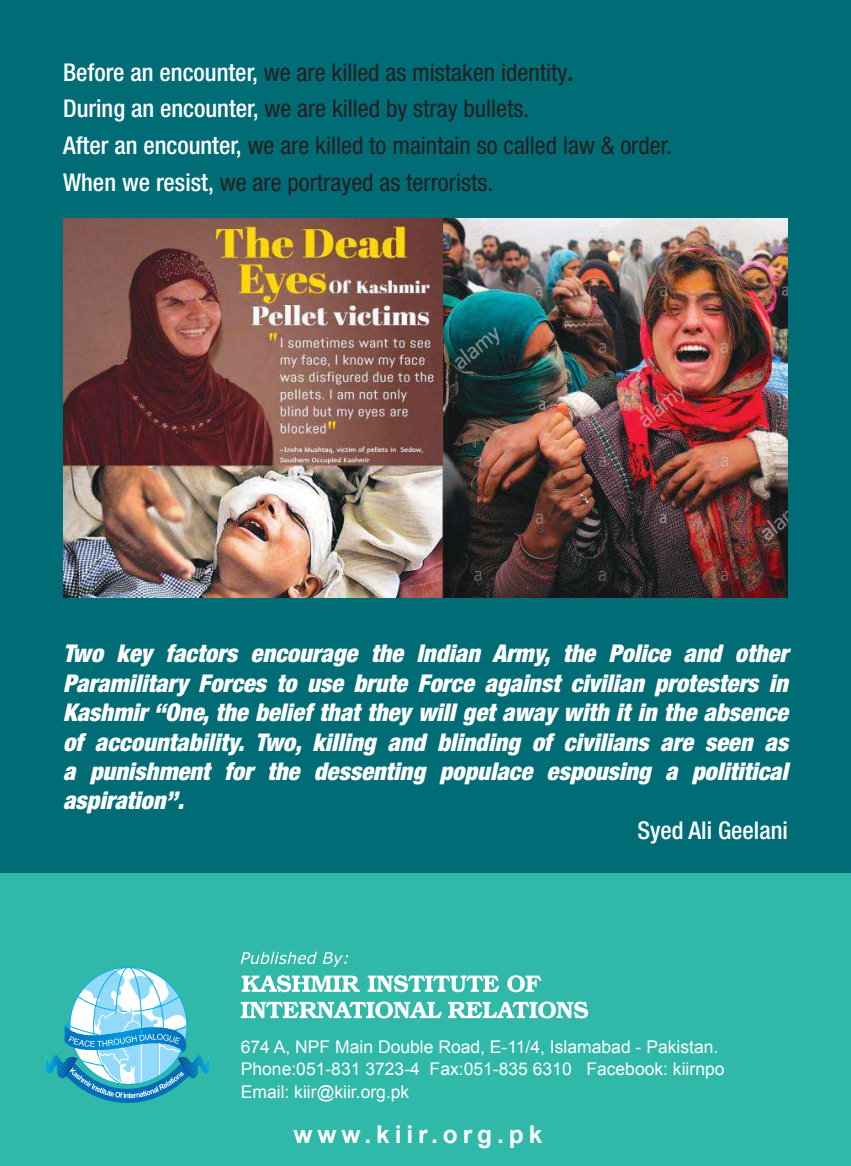
<style>
.page{position:relative;width:851px;height:1166px;background:#fff}
.page>*{position:absolute;margin:0;border:0;box-sizing:border-box;transform-origin:0 0}
.t1{font:italic 900 condensed 24.5px/29.4px "Helvetica Neue LT Std";color:#fff;text-align:justify}
.t2{font:condensed 24.5px/36.8px "Helvetica Neue LT Std";color:#241f1f}
.t3{font:700 24.5px "Arial";letter-spacing:.2em;color:#fff}
.t4{font:500 condensed 24.5px "Helvetica Neue LT Std";color:#fff}
.t5{font:17.5px/22.8px "Arial";color:#fff}
.s1{font-weight:500;color:#fff}
.s2{font-weight:700}
</style>
<div class="page">
<div style="left:0;top:0;width:850px;height:1166px;background:#30b9a9"></div>
<div style="left:0;top:0;width:850px;height:873px;background:#006c76"></div>
<svg style="left:46px;top:966px;width:163px;height:137px"></svg>
<svg style="left:241px;top:951px;width:107px;height:16px"></svg>
<svg style="left:448px;top:1001px;width:140px;height:17px"></svg>
<svg style="left:241px;top:1001px;width:201px;height:17px"></svg>
<svg style="left:368px;top:975px;width:131px;height:17px"></svg>
<svg style="left:507px;top:975px;width:34px;height:17px"></svg>
<svg style="left:242px;top:975px;width:118px;height:17px"></svg>
<img style="left:63px;top:219px;width:725px;height:378px">
<p class="t2" style="left:63px;top:53px;width:610px"><span class="s1">Before an encounter,</span> we are killed as mistaken identity<span class="s2">.<br></span><span class="s1">During an encounter,</span> we are killed by stray bullets.<br><span class="s1">After an encounter,</span> we are killed to maintain so called law &amp; order.<br><span class="s1">When we resist,</span> we are portrayed as terrorists.</p>
<p class="t1" style="left:63px;top:639px;width:726px">Two key factors encourage the Indian Army, the Police and other Paramilitary Forces to use brute Force against civilian protesters in Kashmir “One, the belief that they will get away with it in the absence of accountability. Two, killing and blinding of civilians are seen as a punishment for the dessenting populace espousing a polititical aspiration”.</p>
<p class="t4" style="left:637px;top:815px;width:152px">Syed Ali Geelani</p>
<p class="t5" style="left:241px;top:1035px;width:485px">674 A, NPF Main Double Road, E-11/4, Islamabad - Pakistan.<br>Phone:051-831 3723-4 Fax:051-835 6310 Facebook: kiirnpo<br>Email: kiir@kiir.org.pk</p>
<p class="t3" style="left:293px;top:1118px;width:250px">www.kiir.org.pk</p>
</div>
